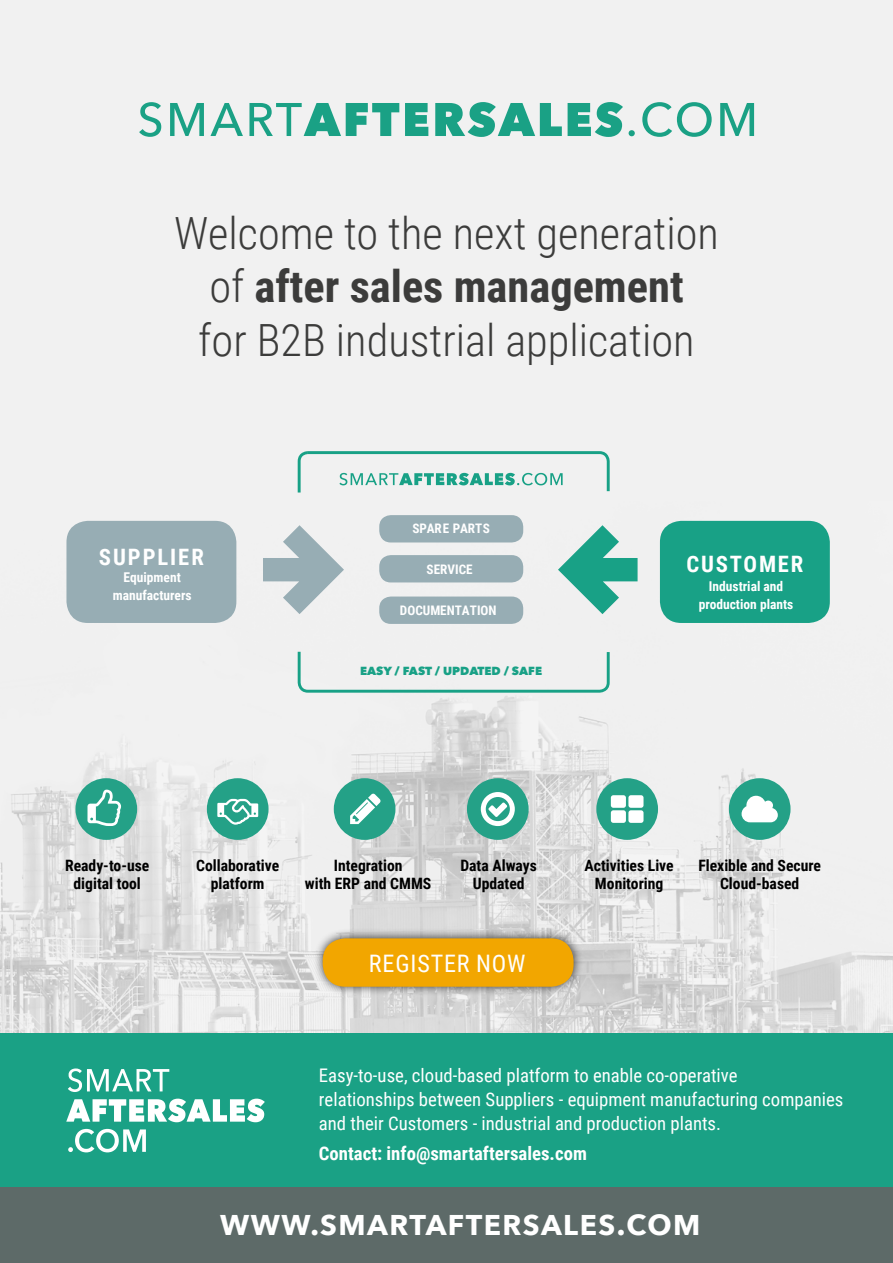
<style>
.page{position:relative;width:893px;height:1263px;background:#f1f1f1}
.page>*{position:absolute;margin:0;border:0;box-sizing:border-box;transform-origin:0 0}
.t1{font:300 44.4px/53.2px "Roboto Condensed";color:#3c3c3b;text-align:center}
.t2{font:700 28.5px "Avenir Next";letter-spacing:.05em;color:#fff}
.t3{font:24.15px "Roboto Condensed";letter-spacing:.035em;color:#fff}
.t4{font:700 22.65px "Roboto Condensed";letter-spacing:.085em;color:#fff}
.t5{font:18.75px/24px "Roboto Condensed";color:#fff}
.t6{font:700 18.75px "Roboto Condensed";color:#fff}
.t7{font:700 15.6px/18.3px "Roboto Condensed";color:#000;text-align:center}
.t8{font:700 13.5px/18px "Roboto Condensed";color:#fff;text-align:center}
.t9{font:700 13.2px "Roboto Condensed";color:#fff}
.t10{font:800 11.7px "Avenir Next";color:#18a186}
.s1{font-weight:700}
</style>
<div class="page">
<img style="left:0;top:520px;width:893px;height:513px">
<div style="left:0;top:1033px;width:893px;height:166px;background:#1aa185"></div>
<div style="left:0;top:1187px;width:893px;height:76px;background:#5d6a68"></div>
<svg style="left:139px;top:102px;width:22px;height:35px"></svg>
<svg style="left:170px;top:103px;width:34px;height:33px"></svg>
<svg style="left:210px;top:103px;width:33px;height:33px"></svg>
<svg style="left:249px;top:103px;width:150px;height:33px"></svg>
<svg style="left:405px;top:103px;width:23px;height:33px"></svg>
<svg style="left:435px;top:102px;width:127px;height:35px"></svg>
<svg style="left:568px;top:102px;width:55px;height:35px"></svg>
<svg style="left:629px;top:130px;width:6px;height:6px"></svg>
<svg style="left:642px;top:102px;width:70px;height:35px"></svg>
<svg style="left:720px;top:103px;width:34px;height:33px"></svg>
<div style="left:313px;top:928px;width:270px;height:68px;background:#000;opacity:.75"></div>
<div style="left:323px;top:938px;width:251px;height:49px;background:#f2a600;border-radius:22px"></div>
<svg style="left:68px;top:1129px;width:78px;height:23px"></svg>
<svg style="left:66px;top:1098px;width:199px;height:24px"></svg>
<svg style="left:68px;top:1068px;width:101px;height:24px"></svg>
<div style="left:467px;top:778px;width:62px;height:62px;background:#24a187;border-radius:50%"></div>
<svg style="left:481px;top:792px;width:34px;height:34px"></svg>
<div style="left:596px;top:778px;width:62px;height:62px;background:#24a187;border-radius:50%"></div>
<svg style="left:611px;top:795px;width:32px;height:28px"></svg>
<div style="left:729px;top:778px;width:61px;height:62px;background:#24a187;border-radius:50%"></div>
<svg style="left:742px;top:796px;width:36px;height:26px"></svg>
<div style="left:334px;top:778px;width:61px;height:62px;background:#24a187;border-radius:50%"></div>
<svg style="left:350px;top:794px;width:30px;height:30px"></svg>
<div style="left:207px;top:778px;width:62px;height:62px;background:#24a187;border-radius:50%"></div>
<svg style="left:217px;top:799px;width:41px;height:26px"></svg>
<div style="left:75px;top:778px;width:62px;height:62px;background:#24a187;border-radius:50%"></div>
<svg style="left:87px;top:790px;width:34px;height:36px"></svg>
<svg style="left:296px;top:451px;width:315px;height:243px"></svg>
<svg style="left:305px;top:451px;width:306px;height:43px"></svg>
<svg style="left:240px;top:500px;width:121px;height:139px"></svg>
<svg style="left:541px;top:500px;width:120px;height:139px"></svg>
<div style="left:379px;top:515px;width:144px;height:27px;background:#97adb4;border-radius:12px"></div>
<div style="left:379px;top:555px;width:144px;height:27px;background:#97adb4;border-radius:12px"></div>
<div style="left:379px;top:596px;width:144px;height:28px;background:#97adb4;border-radius:12px"></div>
<div style="left:66px;top:521px;width:170px;height:102px;background:#97adb4;border-radius:21px"></div>
<div style="left:660px;top:521px;width:170px;height:102px;background:#18a186;border-radius:21px"></div>
<h1 class="t1" style="left:174px;top:205px;width:546px">Welcome to the next generation of <span class="s1">after sales management<br></span>for B2B industrial application</h1>
<p class="t9" style="left:412px;top:519px;width:79px">SPARE PARTS</p>
<p class="t9" style="left:427px;top:560px;width:47px">SERVICE</p>
<p class="t9" style="left:400px;top:601px;width:98px">DOCUMENTATION</p>
<p class="t4" style="left:99px;top:541px;width:106px">SUPPLIER</p>
<p class="t4" style="left:686px;top:548px;width:119px">CUSTOMER</p>
<p class="t8" style="left:113px;top:568px;width:81px">Equipment manufacturers</p>
<p class="t8" style="left:699px;top:576px;width:96px">Industrial and production plants</p>
<p class="t10" style="left:360px;top:664px;width:184px">EASY / FAST / UPDATED / SAFE</p>
<p class="t7" style="left:65px;top:856px;width:86px">Ready-to-use digital tool</p>
<p class="t7" style="left:196px;top:856px;width:85px">Collaborative platform</p>
<p class="t7" style="left:305px;top:856px;width:128px">Integration<br>with ERP and CMMS</p>
<p class="t7" style="left:460px;top:856px;width:78px">Data Always<br>Updated</p>
<p class="t7" style="left:585px;top:856px;width:91px">Activities Live<br>Monitoring</p>
<p class="t7" style="left:698px;top:856px;width:124px">Flexible and Secure<br>Cloud-based</p>
<p class="t3" style="left:369px;top:947px;width:158px">REGISTER NOW</p>
<p class="t5" style="left:319px;top:1063px;width:526px">Easy-to-use, cloud-based platform to enable co-operative<br>relationships between Suppliers - equipment manufacturing companies and their Customers - industrial and production plants.</p>
<p class="t6" style="left:319px;top:1140px;width:269px">Contact: info@smartaftersales.com</p>
<h2 class="t2" style="left:220px;top:1200px;width:482px">WWW.SMARTAFTERSALES.COM</h2>
</div>
